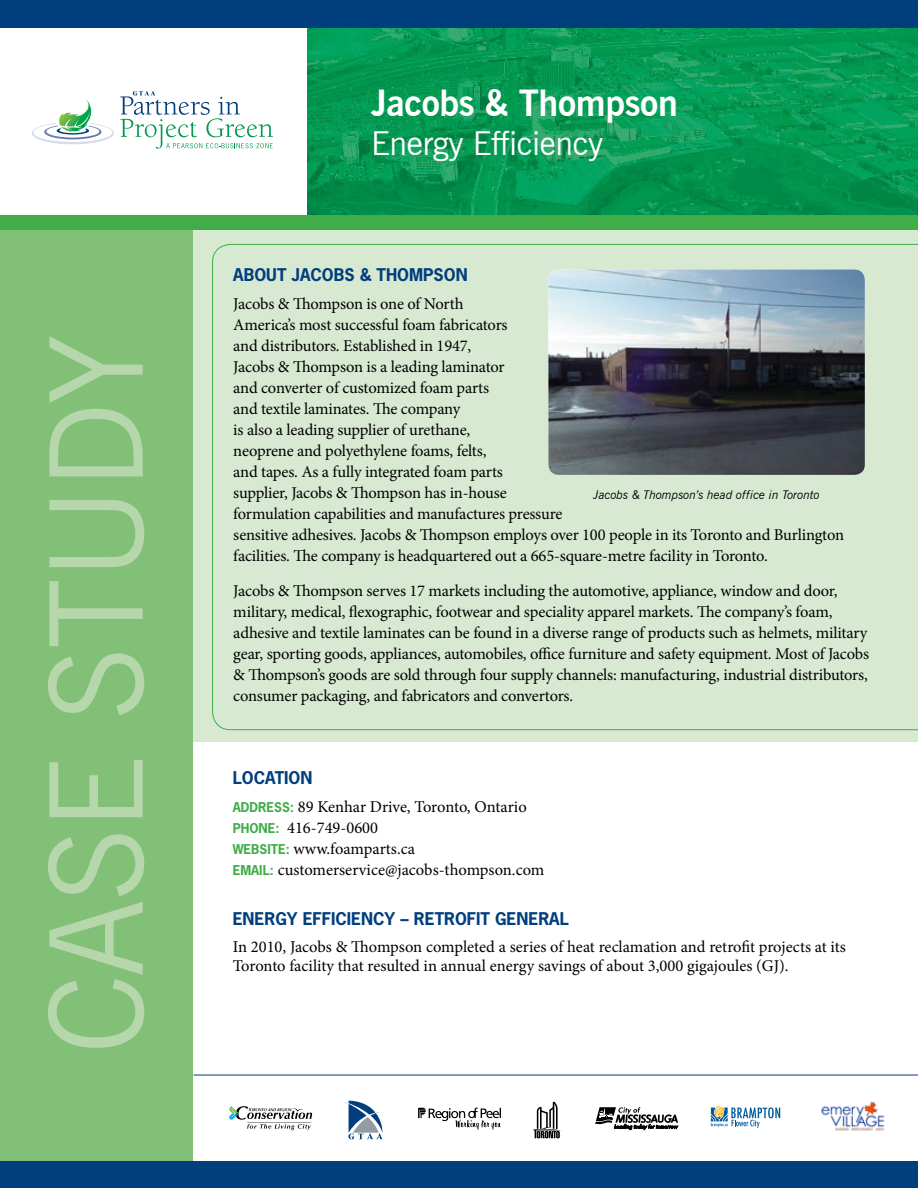
<style>
.page{position:relative;width:918px;height:1188px;background:#fff}
.page>*{position:absolute;margin:0;border:0;box-sizing:border-box;transform-origin:0 0}
.t1{font:129px "News Gothic BT";letter-spacing:-.01em;color:#b6d6ac}
.t2{font:700 36px "News Gothic BT";letter-spacing:-.01em;color:#fff}
.t3{font:33px "News Gothic BT";letter-spacing:-.01em;color:#fff}
.t4{font:16.5px/21px "Minion Pro";letter-spacing:-.01em;color:#000}
.t5{font:700 16.5px "News Gothic Std";color:#003e7e}
.t6{font:700 12.75px "News Gothic Std";color:#41ad49}
.t7{font:italic 12px "News Gothic BT";color:#000}
.s1{font-family:"News Gothic Std";font-weight:700;font-size:12.75px;color:#41ad49}
</style>
<div class="page">
<div style="left:0;top:229px;width:194px;height:933px;background:#82c078"></div>
<img style="left:308px;top:28px;width:610px;height:188px">
<svg style="left:32px;top:99px;width:82px;height:45px"></svg>
<svg style="left:120px;top:91px;width:153px;height:58px"></svg>
<div style="left:0;top:0;width:918px;height:28px;background:#003e7e"></div>
<div style="left:0;top:1162px;width:918px;height:26px;background:#003e7e"></div>
<hr style="left:194px;top:1075px;width:724px;height:1px;background:#003e7e">
<img style="left:821px;top:1101px;width:64px;height:30px">
<svg style="left:595px;top:1107px;width:83px;height:23px"></svg>
<svg style="left:710px;top:1106px;width:70px;height:22px"></svg>
<svg style="left:533px;top:1102px;width:28px;height:36px"></svg>
<svg style="left:418px;top:1108px;width:83px;height:22px"></svg>
<svg style="left:344px;top:1101px;width:39px;height:38px"></svg>
<svg style="left:229px;top:1106px;width:83px;height:24px"></svg>
<div style="left:194px;top:216px;width:724px;height:526px;background:#d8e9d2"></div>
<svg style="left:212px;top:244px;width:706px;height:486px"></svg>
<div style="left:0;top:216px;width:918px;height:14px;background:#41ad49"></div>
<img style="left:548px;top:270px;width:317px;height:205px">
<h1 class="t1" style="left:19px;top:1054px;width:721px;rotate:-90deg">CASE STUDY</h1>
<h2 class="t2" style="left:371px;top:81px;width:308px">Jacobs &amp; Thompson</h2>
<h3 class="t3" style="left:371px;top:124px;width:234px">Energy Efficiency</h3>
<p class="t5" style="left:233px;top:264px;width:236px">ABOUT JACOBS &amp; THOMPSON</p>
<p class="t4" style="left:233px;top:294px;width:612px">Jacobs &amp; Thompson is one of North<br>America’s most successful foam fabricators<br>and distributors. Established in 1947,<br>Jacobs &amp; Thompson is a leading laminator<br>and converter of customized foam parts<br>and textile laminates. The company<br>is also a leading supplier of urethane,<br>neoprene and polyethylene foams, felts,<br>and tapes. As a fully integrated foam parts<br>supplier, Jacobs &amp; Thompson has in-house<br>formulation capabilities and manufactures pressure<br>sensitive adhesives. Jacobs &amp; Thompson employs over 100 people in its Toronto and Burlington facilities. The company is headquartered out a 665-square-metre facility in Toronto.</p>
<p class="t4" style="left:233px;top:580px;width:637px">Jacobs &amp; Thompson serves 17 markets including the automotive, appliance, window and door, military, medical, flexographic, footwear and speciality apparel markets. The company’s foam, adhesive and textile laminates can be found in a diverse range of products such as helmets, military gear, sporting goods, appliances, automobiles, office furniture and safety equipment. Most of Jacobs &amp; Thompson’s goods are sold through four supply channels: manufacturing, industrial distributors, consumer packaging, and fabricators and convertors.</p>
<p class="t7" style="left:593px;top:487px;width:228px">Jacobs &amp; Thompson’s head office in Toronto</p>
<p class="t5" style="left:233px;top:767px;width:79px">LOCATION</p>
<p class="t4" style="left:233px;top:796px;width:296px"><span class="s1">ADDRESS :</span> 89 Kenhar Drive, Toronto, Ontario<br><span class="s1">PHONE:</span> 416-749-0600<br><span class="s1">WEBSITE:</span> www.foamparts.ca</p>
<p class="t6" style="left:233px;top:862px;width:10px">EMA</p>
<p class="t4" style="left:259px;top:859px;width:287px"><span class="s1">IL:</span> customerservice@jacobs-thompson.com</p>
<p class="t5" style="left:233px;top:908px;width:193px">ENERGY EFFICIENCY – RETRO</p>
<p class="t5" style="left:467px;top:908px;width:104px">FIT GENERAL</p>
<p class="t4" style="left:233px;top:937px;width:615px;line-height:19.8px">In 2010, Jacobs &amp; Thompson completed a series of heat reclamation and retrofit projects at its<br>Toronto facility that resulted in annual energy savings of about 3,000 gigajoules (GJ).</p>
</div>
